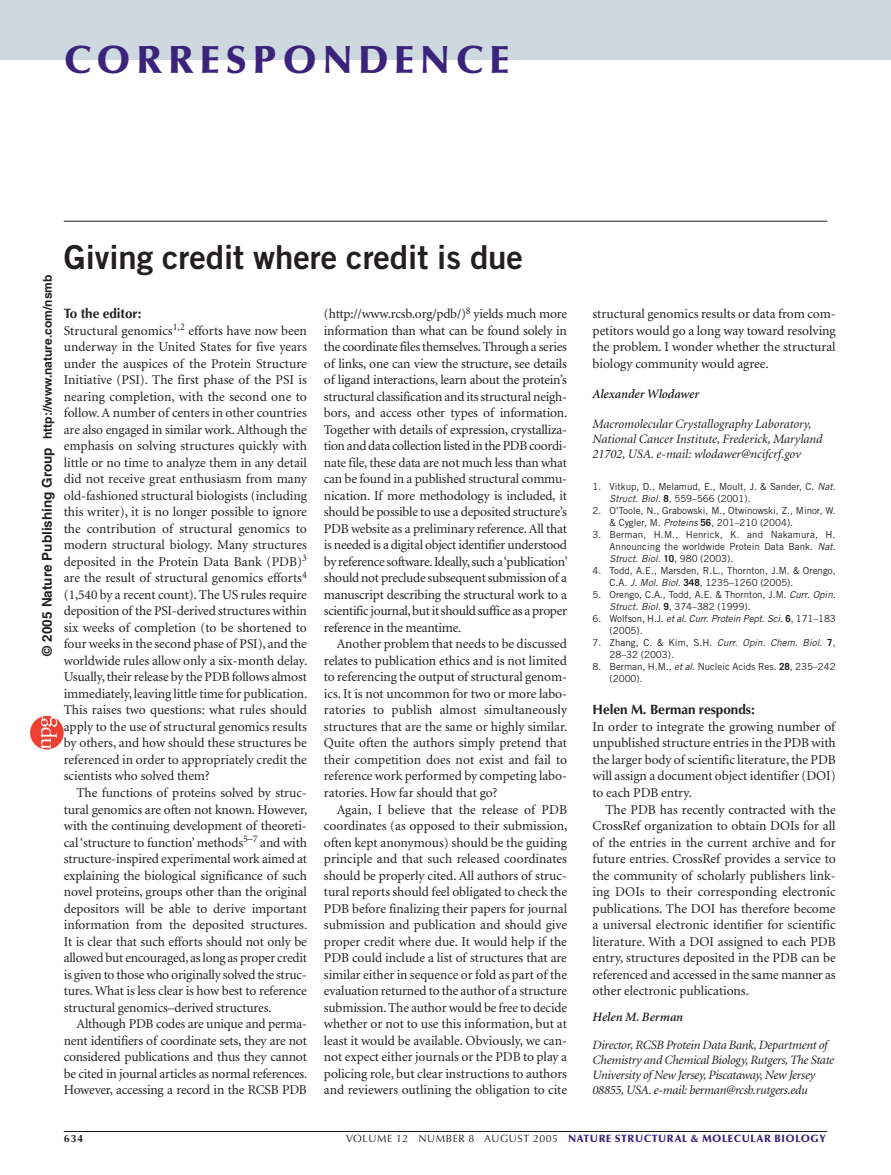
<style>
.page{position:relative;width:891px;height:1175px;background:#fff}
.page>*{position:absolute;margin:0;border:0;box-sizing:border-box;transform-origin:0 0}
.t1{font:900 39px "Optima";letter-spacing:.145em;color:#3b227b}
.t2{font:33px "Trade Gothic Bold Two";letter-spacing:-.005em;color:#231f20}
.t3{font:13.5px/16.5px "Minion";letter-spacing:-.005em;color:#231f20;text-align:justify}
.t4{font:700 13.5px "Helvetica";color:#231f1f}
.t5{font:700 13.5px "Optima";letter-spacing:-.005em;color:#231f20}
.t6{font:italic 12.75px/15px "Minion";letter-spacing:-.02em;color:#231f20}
.t7{font:italic 600 12.75px "Minion";color:#231f20}
.t8{font:900 10.5px "Optima";letter-spacing:.05em;color:#3b227b}
.t9{font:700 10.5px "Optima";color:#231f20}
.t10{font:9.75px/12px "Trade Gothic";color:#231f20}
.s1{font-size:12px}
.s2{font-style:italic}
.s3{font-weight:700}
.s4{font-weight:400;color:#231f20}
</style>
<div class="page">
<div style="left:0;top:0;width:891px;height:60px;background:#cdd8df"></div>
<hr style="left:64px;top:1131px;width:763px;height:1px;background:#231f20">
<hr style="left:64px;top:221px;width:763px;height:1px;background:#231f20">
<svg style="left:30px;top:716px;width:34px;height:33px"></svg>
<h1 class="t1" style="left:64px;top:43px;width:447px">CORRESPONDENCE</h1>
<p class="t4" style="left:39px;top:655px;width:382px;rotate:-90deg">© 2005 Nature Publishing Group <span class="s1">http://www.nature.com/nsmb</span></p>
<h2 class="t2" style="left:64px;top:245px;width:461px">Giving credit where credit is due</h2>
<p class="t5" style="left:64px;top:308px;width:79px">To the editor:</p>
<p class="t3" style="left:64px;top:323px;width:245px">Structural genomics<sup>1,2</sup> efforts have now been underway in the United States for five years under the auspices of the Protein Structure Initiative (PSI). The first phase of the PSI is nearing completion, with the second one to follow. A number of centers in other countries are also engaged in similar work. Although the emphasis on solving structures quickly with little or no time to analyze them in any detail did not receive great enthusiasm from many old-fashioned structural biologists (including this writer), it is no longer possible to ignore the contribution of structural genomics to modern structural biology. Many structures deposited in the Protein Data Bank (PDB)<sup>3 </sup>are the result of structural genomics efforts<sup>4 </sup>(1,540 by a recent count). The US rules require deposition of the PSI-derived structures within six weeks of completion (to be shortened to four weeks in the second phase of PSI), and the worldwide rules allow only a six-month delay.<br>Usually, their release by the PDB follows almost immediately, leaving little time for publication.<br>This raises two questions: what rules should apply to the use of structural genomics results by others, and how should these structures be referenced in order to appropriately credit the scientists who solved them?</p>
<p class="t3" style="left:64px;top:785px;width:245px;text-indent:13px">The functions of proteins solved by struc&shy;tural genomics are often not known. However, with the continuing development of theoreti&shy;cal ‘structure to function’ methods<sup>5–7</sup> and with structure-inspired experimental work aimed at explaining the biological significance of such novel proteins, groups other than the original depositors will be able to derive important information from the deposited structures.<br>It is clear that such efforts should not only be allowed but encouraged, as long as proper credit is given to those who originally solved the struc&shy;tures. What is less clear is how best to reference structural genomics–derived structures.</p>
<p class="t3" style="left:64px;top:1016px;width:245px;text-indent:13px">Although PDB codes are unique and perma&shy;nent identifiers of coordinate sets, they are not considered publications and thus they cannot be cited in journal articles as normal references.<br>However, accessing a record in the RCSB PDB</p>
<p class="t3" style="left:324px;top:307px;width:245px">(http://www.rcsb.org/pdb/)<sup>8</sup> yields much more information than what can be found solely in the coordinate files themselves. Through a series of links, one can view the structure, see details of ligand interactions, learn about the protein’s structural classification and its structural neigh&shy;bors, and access other types of information.<br>Together with details of expression, crystalliza&shy;tion and data collection listed in the PDB coordi&shy;nate file, these data are not much less than what can be found in a published structural commu&shy;nication. If more methodology is included, it should be possible to use a deposited structure’s PDB website as a preliminary reference. All that is needed is a digital object identifier understood by reference software. Ideally, such a ‘publication’ should not preclude subsequent submission of a manuscript describing the structural work to a scientific journal, but it should suffice as a proper reference in the meantime.</p>
<p class="t3" style="left:324px;top:637px;width:245px;text-indent:13px">Another problem that needs to be discussed relates to publication ethics and is not limited to referencing the output of structural genom&shy;ics. It is not uncommon for two or more labo&shy;ratories to publish almost simultaneously structures that are the same or highly similar.<br>Quite often the authors simply pretend that their competition does not exist and fail to reference work performed by competing labo&shy;ratories. How far should that go?</p>
<p class="t3" style="left:324px;top:802px;width:245px;text-indent:13px">Again, I believe that the release of PDB coordinates (as opposed to their submission, often kept anonymous) should be the guiding principle and that such released coordinates should be properly cited. All authors of struc&shy;tural reports should feel obligated to check the PDB before finalizing their papers for journal submission and publication and should give proper credit where due. It would help if the PDB could include a list of structures that are similar either in sequence or fold as part of the evaluation returned to the author of a structure submission. The author would be free to decide whether or not to use this information, but at least it would be available. Obviously, we can&shy;not expect either journals or the PDB to play a policing role, but clear instructions to authors and reviewers outlining the obligation to cite</p>
<p class="t3" style="left:593px;top:307px;width:245px">structural genomics results or data from com&shy;petitors would go a long way toward resolving the problem. I wonder whether the structural biology community would agree.</p>
<p class="t7" style="left:593px;top:389px;width:108px">Alexander Wlodawer</p>
<p class="t6" style="left:593px;top:417px;width:231px">Macromolecular Crystallography Laboratory,<br>National Cancer Institute, Frederick, Maryland<br>21702, USA. e-mail: wlodawer@ncifcrf.gov</p>
<p class="t10" style="left:610px;top:482px;width:228px;text-indent:-17px">1. Vitkup, D., Melamud, E., Moult, J. &amp; Sander, C. <span class="s2">Nat.<br>Struct. Biol.</span> <span class="s3">8</span>, 559–566 (2001).</p>
<p class="t10" style="left:610px;top:506px;width:228px;text-indent:-17px">2. O’Toole, N., Grabowski, M., Otwinowski, Z., Minor, W. &amp; Cygler, M. <span class="s2">Proteins</span> <span class="s3">56</span>, 201–210 (2004).</p>
<p class="t10" style="left:610px;top:530px;width:228px;text-align:justify;text-indent:-17px">3. Berman, H.M., Henrick, K. and Nakamura, H.<br>Announcing the worldwide Protein Data Bank. <span class="s2">Nat.<br>Struct. Biol.</span> <span class="s3">10</span>, 980 (2003).</p>
<p class="t10" style="left:610px;top:566px;width:228px;text-indent:-17px">4. Todd, A.E., Marsden, R.L., Thornton, J.M. &amp; Orengo,<br>C.A. <span class="s2">J. Mol. Biol.</span> <span class="s3">348</span>, 1235–1260 (2005).</p>
<p class="t10" style="left:610px;top:590px;width:228px;text-indent:-17px">5. Orengo, C.A., Todd, A.E. &amp; Thornton, J.M. <span class="s2">Curr. Opin.<br>Struct. Biol.</span> <span class="s3">9</span>, 374–382 (1999).</p>
<p class="t10" style="left:610px;top:614px;width:228px;text-indent:-17px">6. Wolfson, H.J. <span class="s2">et al. Curr. Protein Pept. Sci.</span> <span class="s3">6</span>, 171–183 (2005).</p>
<p class="t10" style="left:610px;top:638px;width:228px;text-indent:-17px">7. Zhang, C. &amp; Kim, S.H. <span class="s2">Curr. Opin. Chem. Biol.</span> <span class="s3">7</span>,<br>28–32 (2003).</p>
<p class="t10" style="left:610px;top:662px;width:228px;text-indent:-17px">8. Berman, H.M., <span class="s2">et al.</span> Nucleic Acids Res. <span class="s3">28</span>, 235–242 (2000).</p>
<p class="t5" style="left:593px;top:704px;width:164px">Helen M. Berman responds:</p>
<p class="t3" style="left:593px;top:719px;width:245px">In order to integrate the growing number of unpublished structure entries in the PDB with the larger body of scientific literature, the PDB will assign a document object identifier (DOI) to each PDB entry.</p>
<p class="t3" style="left:593px;top:802px;width:245px;text-indent:13px">The PDB has recently contracted with the CrossRef organization to obtain DOIs for all of the entries in the current archive and for future entries. CrossRef provides a service to the community of scholarly publishers link&shy;ing DOIs to their corresponding electronic publications. The DOI has therefore become a universal electronic identifier for scientific literature. With a DOI assigned to each PDB entry, structures deposited in the PDB can be referenced and accessed in the same manner as other electronic publications.</p>
<p class="t7" style="left:593px;top:1011px;width:92px">Helen M. Berman</p>
<p class="t6" style="left:593px;top:1038px;width:243px">Director, RCSB Protein Data Bank, Department of Chemistry and Chemical Biology, Rutgers, The State University of New Jersey, Piscataway, New Jersey 08855, USA. e-mail: berman@rcsb.rutgers.edu</p>
<p class="t9" style="left:64px;top:1133px;width:21px">634</p>
<p class="t8" style="left:346px;top:1133px;width:481px"><span class="s4">VOLUME 12 NUMBER 8 AUGUST 2005</span> NATURE STRUCTURAL &amp; MOLECULAR BIOLOGY</p>
</div>
